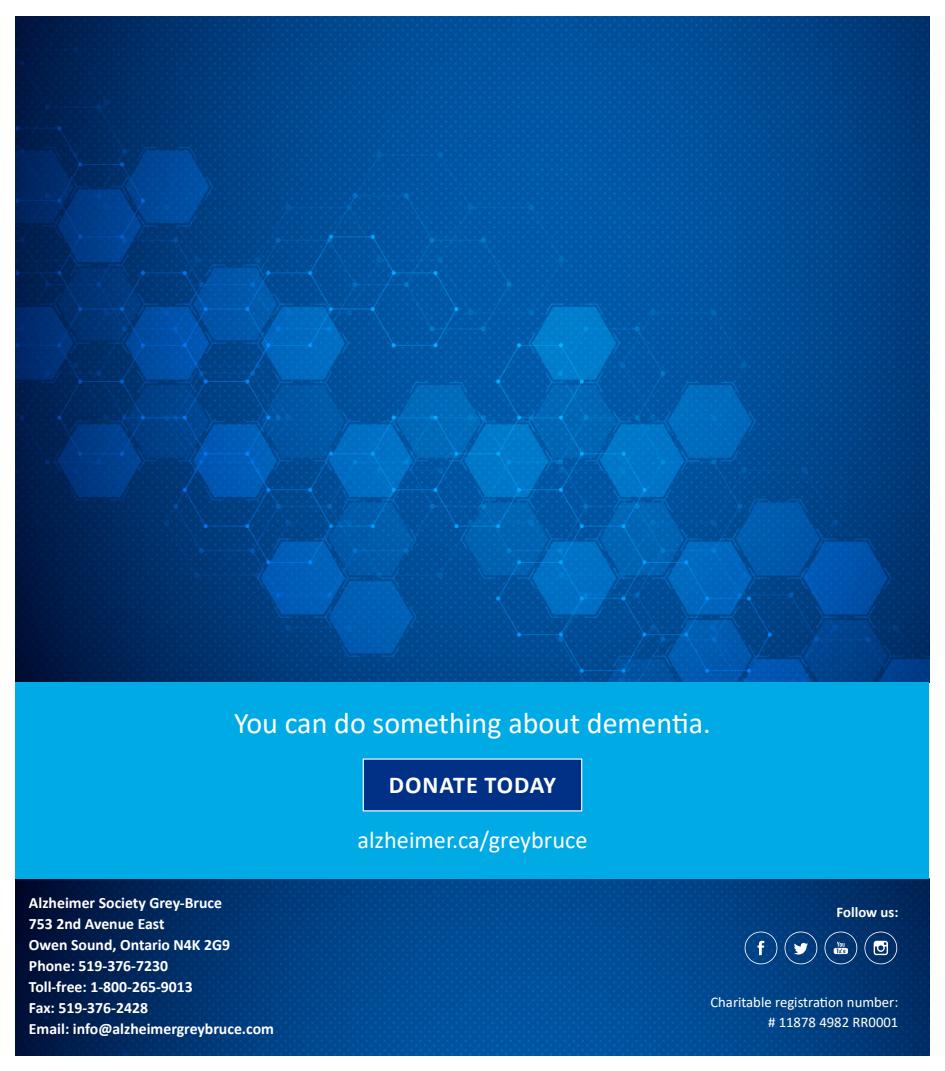
<style>
.page{position:relative;width:945px;height:1071px;background:#fff}
.page>*{position:absolute;margin:0;border:0;box-sizing:border-box;transform-origin:0 0}
.t1{font:30.1px "Calibri";color:#fff}
.t2{font:24.32px "Calibri";color:#fff}
.t3{font:700 24.32px "Calibri";letter-spacing:.04em;color:#fff}
.t4{font:700 15.75px "Calibri";color:#fff}
.t5{font:14.7px "Calibri";color:#fff}
.t6{font:700 14.7px "Calibri";color:#fff}
</style>
<div class="page">
<img style="left:16px;top:16px;width:913px;height:666px">
<img style="left:16px;top:879px;width:913px;height:176px">
<div style="left:16px;top:682px;width:913px;height:197px;background:#00abe5"></div>
<svg style="left:745px;top:932px;width:32px;height:32px"></svg>
<svg style="left:785px;top:932px;width:32px;height:32px"></svg>
<svg style="left:825px;top:932px;width:32px;height:32px"></svg>
<svg style="left:864px;top:932px;width:33px;height:32px"></svg>
<div style="left:363px;top:759px;width:219px;height:52px;background:#003186"></div>
<p class="t1" style="left:234px;top:703px;width:478px">You can do something about dementia.</p>
<p class="t3" style="left:389px;top:767px;width:169px">DONATE TODAY</p>
<p class="t2" style="left:357px;top:823px;width:232px">alzheimer.ca/greybruce</p>
<p class="t4" style="left:29px;top:891px;width:195px">Alzheimer Society Grey-Bruce</p>
<p class="t4" style="left:29px;top:912px;width:137px">753 2nd Avenue East</p>
<p class="t4" style="left:29px;top:933px;width:203px">Owen Sound, Ontario N4K 2G9</p>
<p class="t4" style="left:29px;top:954px;width:141px">Phone: 519-376-7230</p>
<p class="t4" style="left:29px;top:975px;width:165px">Toll-free: 1-800-265-9013</p>
<p class="t4" style="left:29px;top:996px;width:121px">Fax: 519-376-2428</p>
<p class="t4" style="left:29px;top:1017px;width:246px">Email: info@alzheimergreybruce.com</p>
<p class="t6" style="left:837px;top:902px;width:63px">Follow us:</p>
<p class="t5" style="left:710px;top:992px;width:189px">Charitable registration number:</p>
<p class="t5" style="left:768px;top:1012px;width:132px"># 11878 4982 RR0001</p>
</div>
